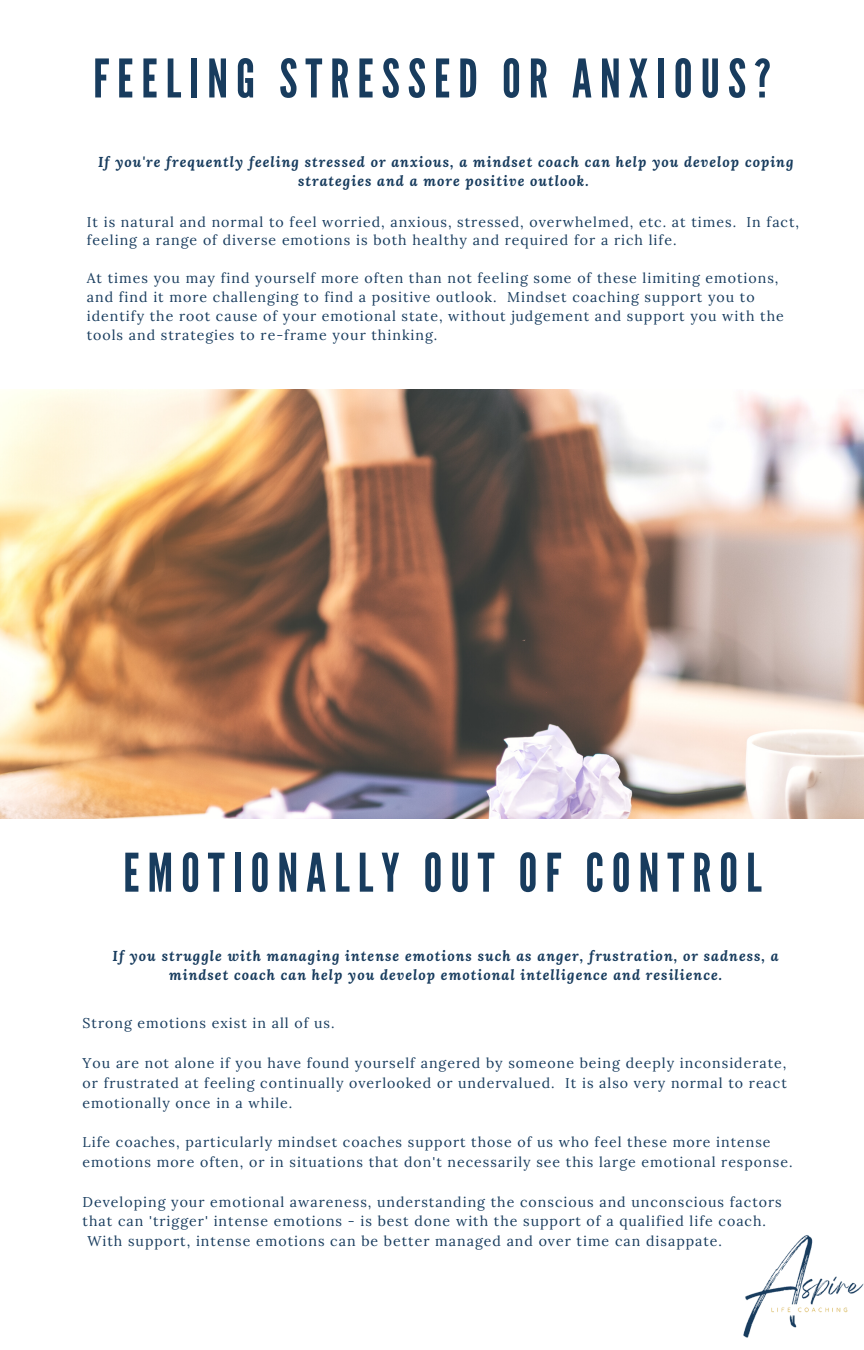
<style>
.page{position:relative;width:864px;height:1350px;background:#fff}
.page>*{position:absolute;margin:0;border:0;box-sizing:border-box;transform-origin:0 0}
.t1{font:53.1px "League Gothic";letter-spacing:.15em;color:#183c5e}
.t2{font:italic 700 14.4px/19.1px "Lora";letter-spacing:.07em;color:#183c5e;text-align:center}
.t3{font:14.17px/18.9px "Lora";letter-spacing:.07em;color:#183c5e}
</style>
<div class="page">
<img style="left:0;top:389px;width:864px;height:429px">
<img style="left:743px;top:1235px;width:121px;height:103px">
<h1 class="t1" style="left:93px;top:48px;width:679px">FEELING STRESSED OR ANXIOUS?</h1>
<p class="t2" style="left:98px;top:152px;width:697px">If you're frequently feeling stressed or anxious, a mindset coach can help you develop coping strategies and a more positive outlook.</p>
<p class="t3" style="left:87px;top:212px;width:714px">It is natural and normal to feel worried, anxious, stressed, overwhelmed, etc. at times. In fact, feeling a range of diverse emotions is both healthy and required for a rich life.</p>
<p class="t3" style="left:87px;top:268px;width:698px">At times you may find yourself more often than not feeling some of these limiting emotions, and find it more challenging to find a positive outlook. Mindset coaching support you to identify the root cause of your emotional state, without judgement and support you with the tools and strategies to re-frame your thinking.</p>
<h1 class="t1" style="left:123px;top:842px;width:640px">EMOTIONALLY OUT OF CONTROL</h1>
<p class="t2" style="left:113px;top:946px;width:668px">If you struggle with managing intense emotions such as anger, frustration, or sadness, a mindset coach can help you develop emotional intelligence and resilience.</p>
<p class="t3" style="left:83px;top:1014px;width:254px">Strong emotions exist in all of us.</p>
<p class="t3" style="left:83px;top:1053px;width:706px;line-height:19.8px;text-align:justify">You are not alone if you have found yourself angered by someone being deeply inconsiderate, or frustrated at feeling continually overlooked or undervalued. It is also very normal to react emotionally once in a while.</p>
<p class="t3" style="left:83px;top:1132px;width:711px;line-height:19.8px">Life coaches, particularly mindset coaches support those of us who feel these more intense emotions more often, or in situations that don't necessarily see this large emotional response.</p>
<p class="t3" style="left:83px;top:1192px;width:701px">Developing your emotional awareness, understanding the conscious and unconscious factors</p>
<p class="t3" style="left:83px;top:1212px;width:685px">that can 'trigger' intense emotions - is best done with the support of a qualified life coach.</p>
<p class="t3" style="left:87px;top:1232px;width:636px">With support, intense emotions can be better managed and over time can disappate.</p>
</div>
